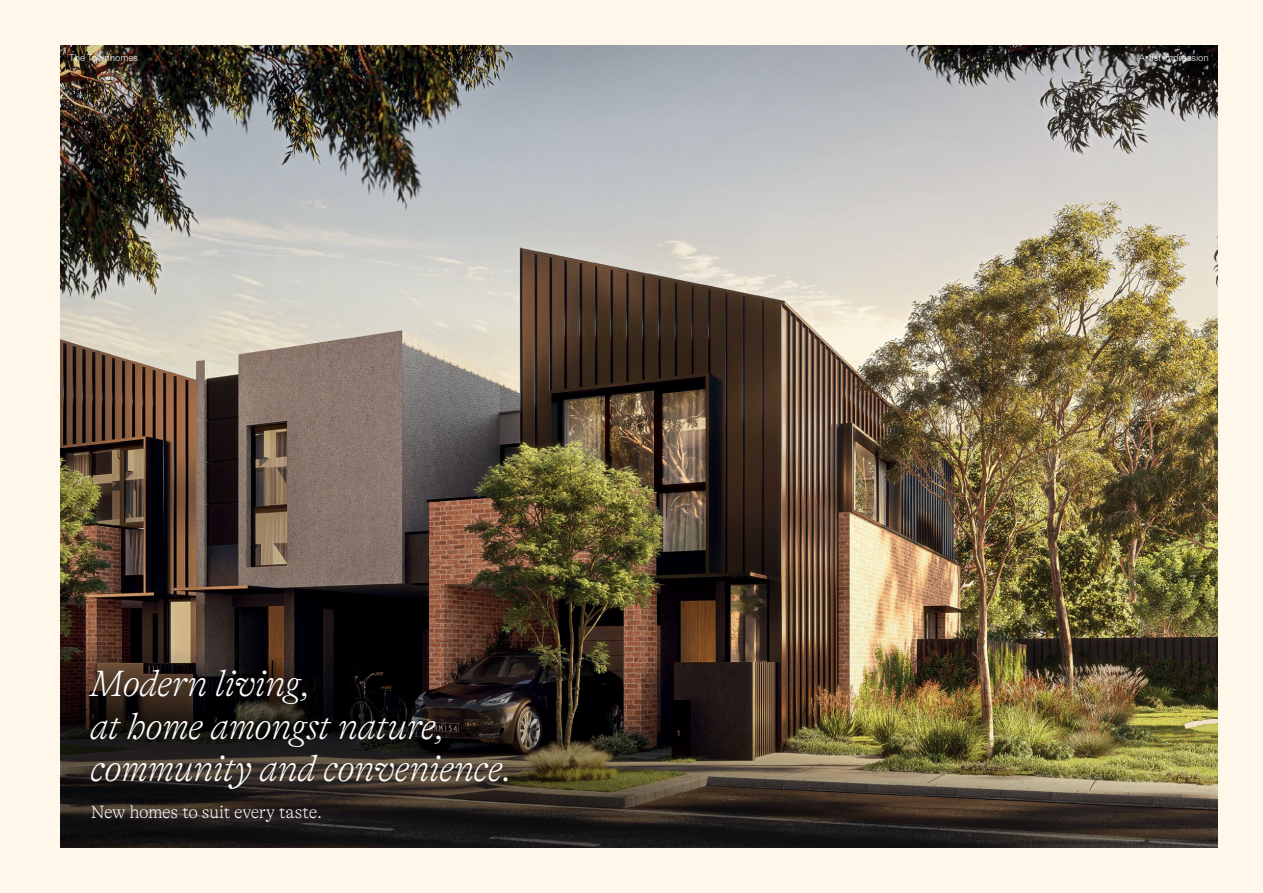
<style>
.page{position:relative;width:1263px;height:893px;background:#fff7e9}
.page>*{position:absolute;margin:0;border:0;box-sizing:border-box;transform-origin:0 0}
.t1{font:italic 100 37.2px/42.5px "GT Alpina";letter-spacing:-.025em;color:#fff}
.t2{font:100 18px "GT Alpina";letter-spacing:-.02em;color:#fff}
.t3{font:300 9.6px "Neue Haas Unica W1 G";letter-spacing:-.005em;color:#fff}
</style>
<div class="page">
<img style="left:60px;top:45px;width:1158px;height:516px">
<img style="left:60px;top:561px;width:1158px;height:287px">
<p class="t3" style="left:69px;top:51px;width:70px">The Townhomes</p>
<p class="t3" style="left:1139px;top:51px;width:72px">Artist impression</p>
<p class="t1" style="left:90px;top:663px;width:424px">Modern living,<br>at home amongst nature, community and convenience.</p>
<p class="t2" style="left:91px;top:802px;width:233px">New homes to suit every taste.</p>
</div>
